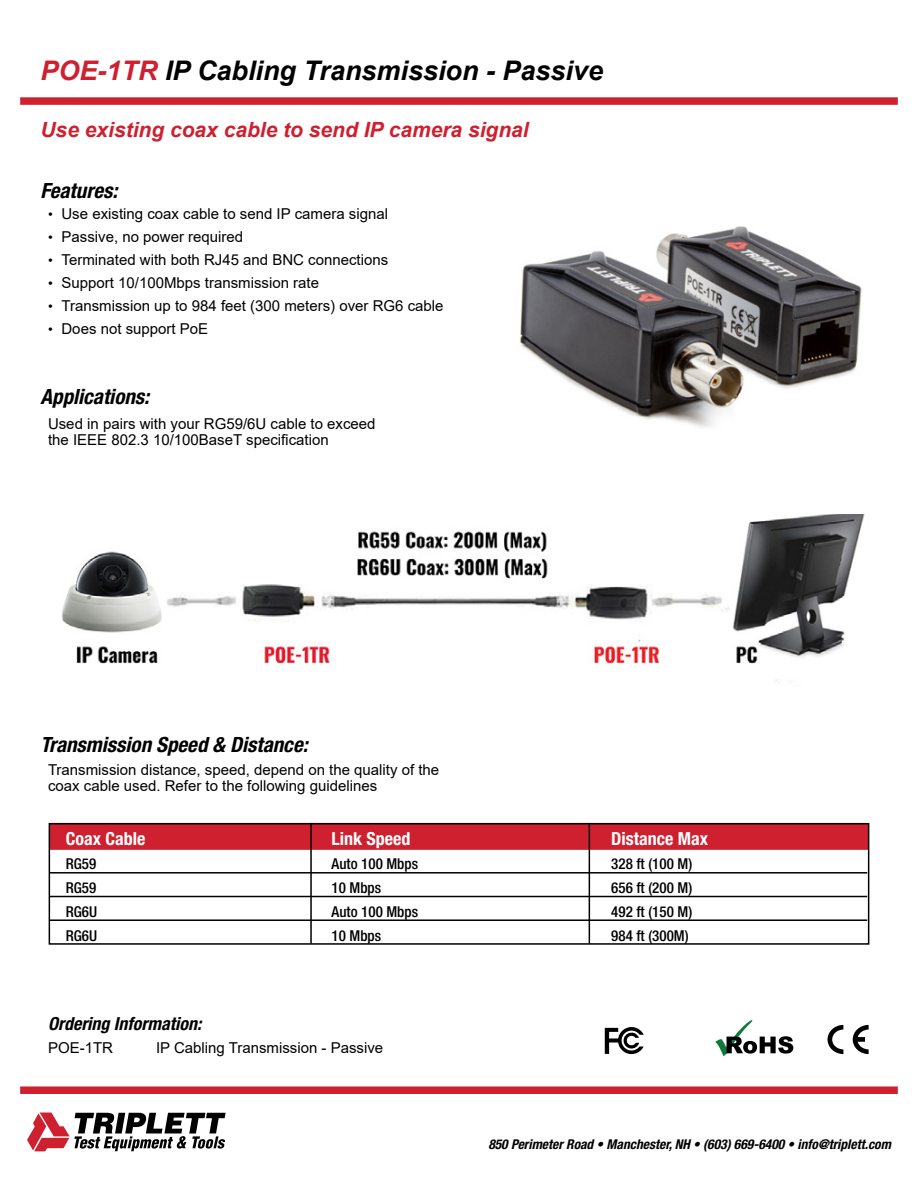
<style>
.page{position:relative;width:918px;height:1188px;background:#fff}
.page>*{position:absolute;margin:0;border:0;box-sizing:border-box;transform-origin:0 0}
.t1{font:italic 700 27px "Arial";color:#000}
.t2{font:italic 700 condensed 21px "Helvetica Neue LT Std";color:#000}
.t3{font:italic 700 21px "Arial";color:#ce202f}
.t4{font:700 condensed 18px "Helvetica Neue LT Std";color:#fff}
.t5{font:italic 700 condensed 18px "Helvetica Neue LT Std";color:#000}
.t6{font:15px/16.5px "Arial";color:#000}
.t7{font:500 condensed 15px/24px "Helvetica Neue LT Std";color:#000;text-align:justify}
.t8{font:italic 700 condensed 13.5px "Helvetica Neue LT Std";color:#000}
.s1{color:#ce202f}
.s2{font-size:13.5px}
</style>
<div class="page">
<img style="left:520px;top:226px;width:342px;height:201px">
<img style="left:61px;top:514px;width:804px;height:168px">
<div style="left:50px;top:823px;width:818px;height:27px;background:#ce202f;border:2px solid #ce202f"></div>
<div style="left:20px;top:97px;width:878px;height:8px;background:#ce202f"></div>
<div style="left:20px;top:1086px;width:878px;height:8px;background:#ce202f"></div>
<svg style="left:27px;top:1113px;width:199px;height:38px"></svg>
<svg style="left:715px;top:1020px;width:78px;height:36px"></svg>
<svg style="left:605px;top:1027px;width:39px;height:27px"></svg>
<svg style="left:828px;top:1025px;width:15px;height:29px"></svg>
<svg style="left:853px;top:1025px;width:16px;height:29px"></svg>
<div style="left:49px;top:823px;width:820px;height:122px;border:2px solid #000"></div>
<hr style="left:50px;top:872px;width:817px;height:2px;background:#000">
<hr style="left:50px;top:896px;width:817px;height:1px;background:#000">
<hr style="left:50px;top:919px;width:817px;height:2px;background:#000">
<hr style="left:310px;top:823px;width:2px;height:121px;background:#000">
<hr style="left:589px;top:823px;width:1px;height:121px;background:#000">
<h1 class="t1" style="left:40px;top:60px;width:564px"><span class="s1">POE-1TR</span> IP Cabling Transmission - Passive</h1>
<h2 class="t3" style="left:40px;top:122px;width:490px">Use existing coax cable to send IP camera signal</h2>
<h2 class="t2" style="left:40px;top:183px;width:78px">Features:</h2>
<p class="t6" style="left:48px;top:207px;width:342px"><span class="s2">•</span> Use existing coax cable to send IP camera signal</p>
<p class="t6" style="left:48px;top:230px;width:197px"><span class="s2">•</span> Passive, no power required</p>
<p class="t6" style="left:48px;top:253px;width:342px"><span class="s2">•</span> Terminated with both RJ45 and BNC connections</p>
<p class="t6" style="left:48px;top:276px;width:273px"><span class="s2">•</span> Support 10/100Mbps transmission rate</p>
<p class="t6" style="left:48px;top:299px;width:397px"><span class="s2">•</span> Transmission up to 984 feet (300 meters) over RG6 cable</p>
<p class="t6" style="left:48px;top:322px;width:162px"><span class="s2">•</span> Does not support PoE</p>
<h2 class="t2" style="left:40px;top:389px;width:110px">Applications:</h2>
<p class="t6" style="left:48px;top:417px;width:329px">Used in pairs with your RG59/6U cable to exceed the IEEE 802.3 10/100BaseT speci昀椀cation</p>
<h2 class="t2" style="left:40px;top:736px;width:269px">Transmission Speed &amp; Distance:</h2>
<p class="t6" style="left:48px;top:763px;width:393px">Transmission distance, speed, depend on the quality of the coax cable used. Refer to the following guidelines</p>
<p class="t4" style="left:66px;top:832px;width:81px">Coax Cable</p>
<p class="t7" style="left:66px;top:853px;width:33px">RG59<br>RG59<br>RG6U RG6U</p>
<p class="t4" style="left:332px;top:832px;width:80px">Link Speed</p>
<p class="t7" style="left:332px;top:853px;width:88px;text-align:left">Auto 100 Mbps<br>10 Mbps<br>Auto 100 Mbps<br>10 Mbps</p>
<p class="t5" style="left:48px;top:1017px;width:155px">Ordering Information:</p>
<p class="t6" style="left:48px;top:1041px;width:67px">POE-1TR</p>
<p class="t6" style="left:156px;top:1041px;width:229px">IP Cabling Transmission - Passive</p>
<p class="t4" style="left:611px;top:832px;width:98px">Distance Max</p>
<p class="t7" style="left:611px;top:853px;width:82px">328 ft (100 M)<br>656 ft (200 M)<br>492 ft (150 M)<br>984 ft (300M)</p>
<p class="t8" style="left:488px;top:1139px;width:404px">850 Perimeter Road • Manchester, NH • (603) 669-6400 • info@triplett.com</p>
</div>
